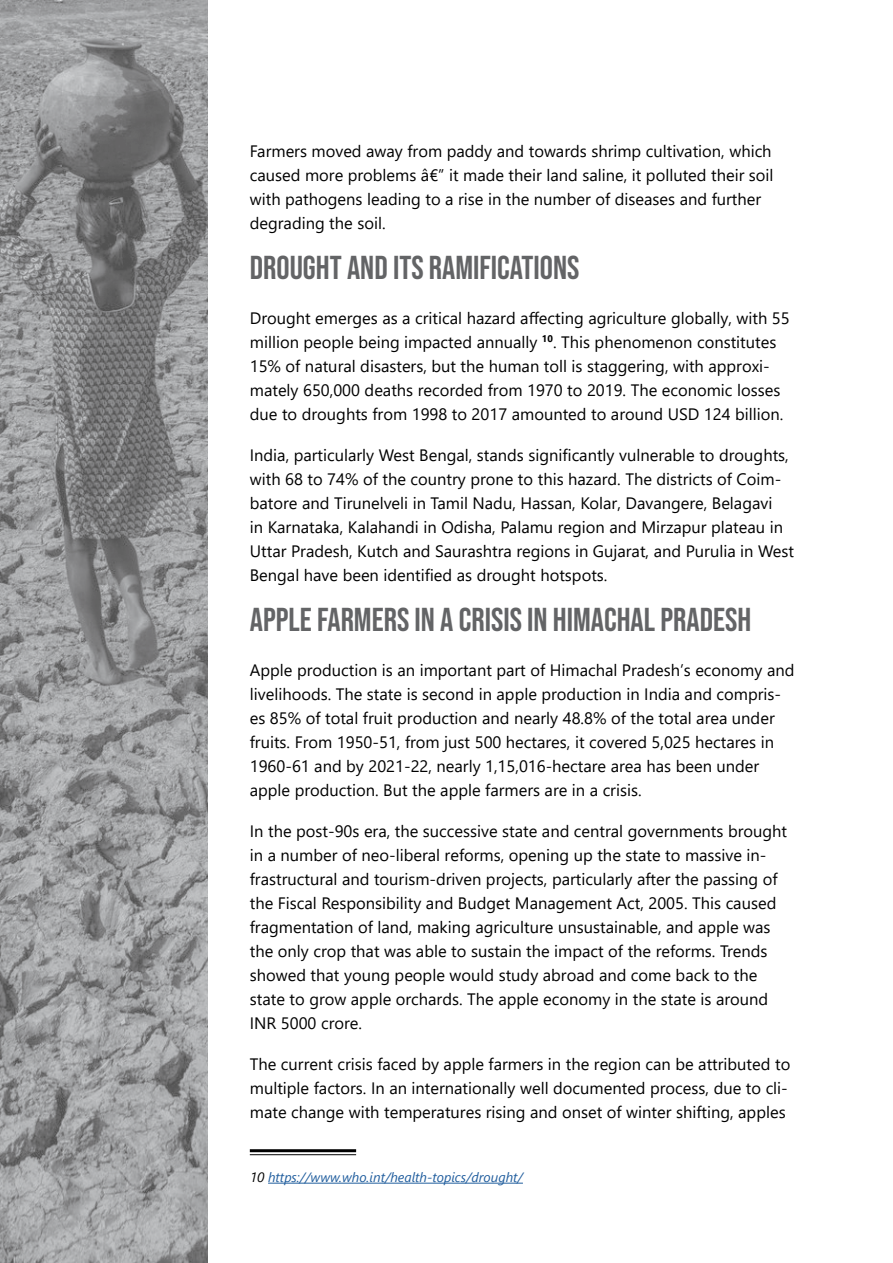
<style>
.page{position:relative;width:893px;height:1263px;background:#fff}
.page>*{position:absolute;margin:0;border:0;box-sizing:border-box;transform-origin:0 0}
.t1{font:33px "Bebas Neue";color:#636466}
.t2{font:16.5px/24px "Segoe UI";color:#000}
.t3{font:italic 13.5px "Segoe UI";color:#215e9e}
.s1{color:#000}
</style>
<div class="page">
<hr style="left:250px;top:1149px;width:106px;height:3px;background:#000">
<hr style="left:250px;top:1154px;width:106px;height:1px;background:#000">
<hr style="left:268px;top:1183px;width:255px;height:1px;background:#215e9e">
<img style="left:0;top:0;width:207px;height:1263px">
<p class="t2" style="left:250px;top:137px;width:525px">Farmers moved away from paddy and towards shrimp cultivation, which caused more problems â€” it made their land saline, it polluted their soil with pathogens leading to a rise in the number of diseases and further degrading the soil.</p>
<h1 class="t1" style="left:250px;top:248px;width:331px">DROUGHT AND ITS RAMIFICATIONS</h1>
<p class="t2" style="left:250px;top:305px;width:541px">Drought emerges as a critical hazard affecting agriculture globally, with 55 million people being impacted annually <sup>10</sup>. This phenomenon constitutes 15% of natural disasters, but the human toll is staggering, with approxi&shy;mately 650,000 deaths recorded from 1970 to 2019. The economic losses due to droughts from 1998 to 2017 amounted to around USD 124 billion.</p>
<p class="t2" style="left:250px;top:442px;width:546px">India, particularly West Bengal, stands significantly vulnerable to droughts, with 68 to 74% of the country prone to this hazard. The districts of Coim&shy;batore and Tirunelveli in Tamil Nadu, Hassan, Kolar, Davangere, Belagavi<br>in Karnataka, Kalahandi in Odisha, Palamu region and Mirzapur plateau in Uttar Pradesh, Kutch and Saurashtra regions in Gujarat, and Purulia in West Bengal have been identified as drought hotspots.</p>
<h1 class="t1" style="left:250px;top:601px;width:503px">APPLE FARMERS IN A CRISIS IN HIMACHAL PRADESH</h1>
<p class="t2" style="left:250px;top:657px;width:546px">Apple production is an important part of Himachal Pradesh’s economy and livelihoods. The state is second in apple production in India and compris&shy;es 85% of total fruit production and nearly 48.8% of the total area under fruits. From 1950-51, from just 500 hectares, it covered 5,025 hectares in 1960-61 and by 2021-22, nearly 1,15,016-hectare area has been under apple production. But the apple farmers are in a crisis.</p>
<p class="t2" style="left:250px;top:818px;width:539px">In the post-90s era, the successive state and central governments brought in a number of neo-liberal reforms, opening up the state to massive in&shy;frastructural and tourism-driven projects, particularly after the passing of the Fiscal Responsibility and Budget Management Act, 2005. This caused fragmentation of land, making agriculture unsustainable, and apple was the only crop that was able to sustain the impact of the reforms. Trends showed that young people would study abroad and come back to the state to grow apple orchards. The apple economy in the state is around INR 5000 crore.</p>
<p class="t2" style="left:250px;top:1051px;width:542px">The current crisis faced by apple farmers in the region can be attributed to multiple factors. In an internationally well documented process, due to cli&shy;mate change with temperatures rising and onset of winter shifting, apples</p>
<p class="t3" style="left:250px;top:1164px;width:275px"><span class="s1">10</span> https://www.who.int/health-topics/drought/</p>
</div>
